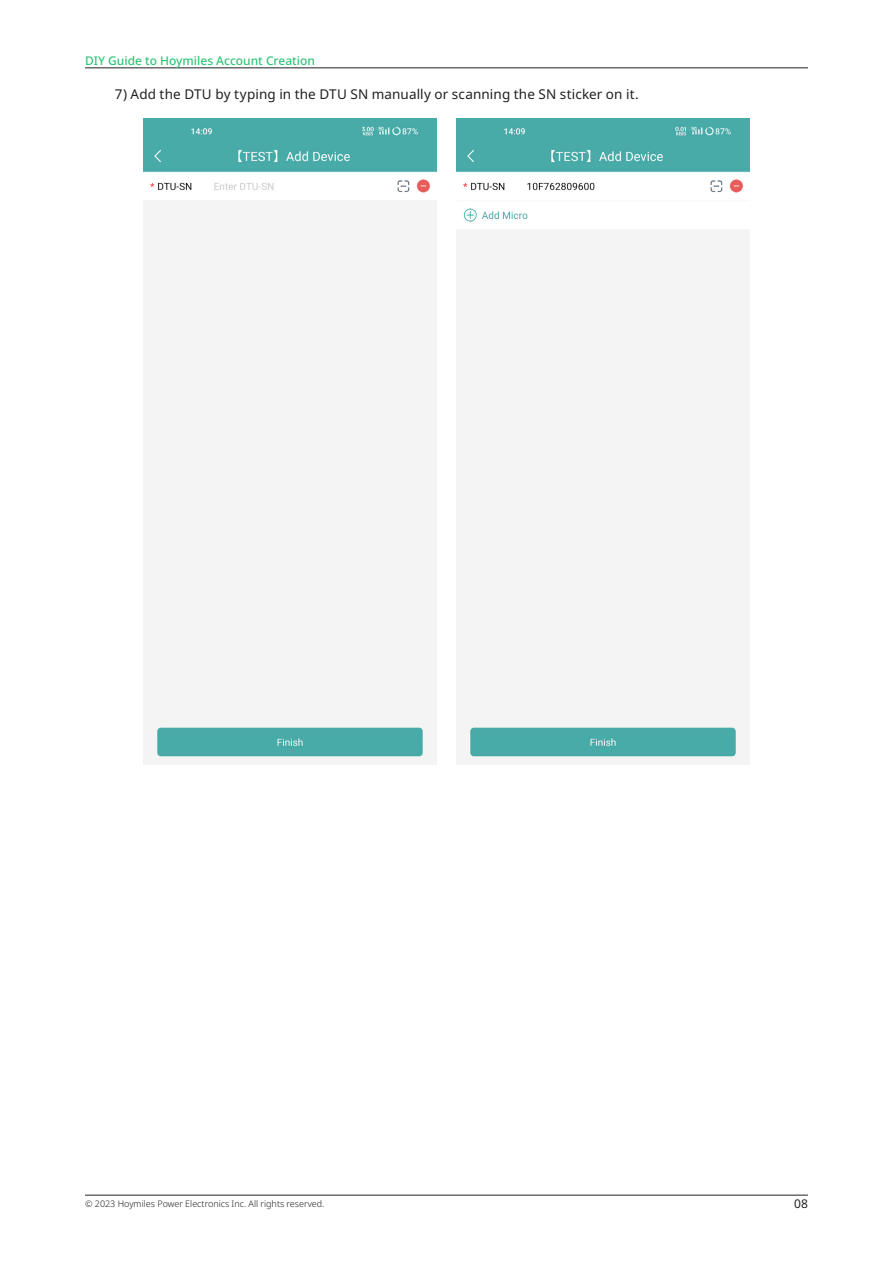
<style>
.page{position:relative;width:893px;height:1263px;background:#fff}
.page>*{position:absolute;margin:0;border:0;box-sizing:border-box;transform-origin:0 0}
.Body{font:13.5px "Noto Sans";letter-spacing:.01em;color:#231f20}
.t1{font:500 12px "Noto Sans";color:#31c477}
.t2{font:12px "Noto Sans";color:#231f20}
.t3{font:300 9px "Noto Sans";color:#231f20}
</style>
<div class="page">
<hr style="left:85px;top:68px;width:723px;height:1px;background:#231f20">
<hr style="left:85px;top:1195px;width:723px;height:1px;background:#231f20">
<img style="left:143px;top:119px;width:294px;height:645px">
<img style="left:456px;top:119px;width:294px;height:645px">
<p class="t1" style="left:85px;top:52px;width:231px">DIY Guide to Hoymiles Account Creation</p>
<p class="Body" style="left:115px;top:84px;width:525px">7) Add the DTU by typing in the DTU SN manually or scanning the SN sticker on it.</p>
<p class="t3" style="left:85px;top:1197px;width:241px">© 2023 Hoymiles Power Electronics Inc. All rights reserved.</p>
<p class="t2" style="left:794px;top:1195px;width:15px">08</p>
</div>
